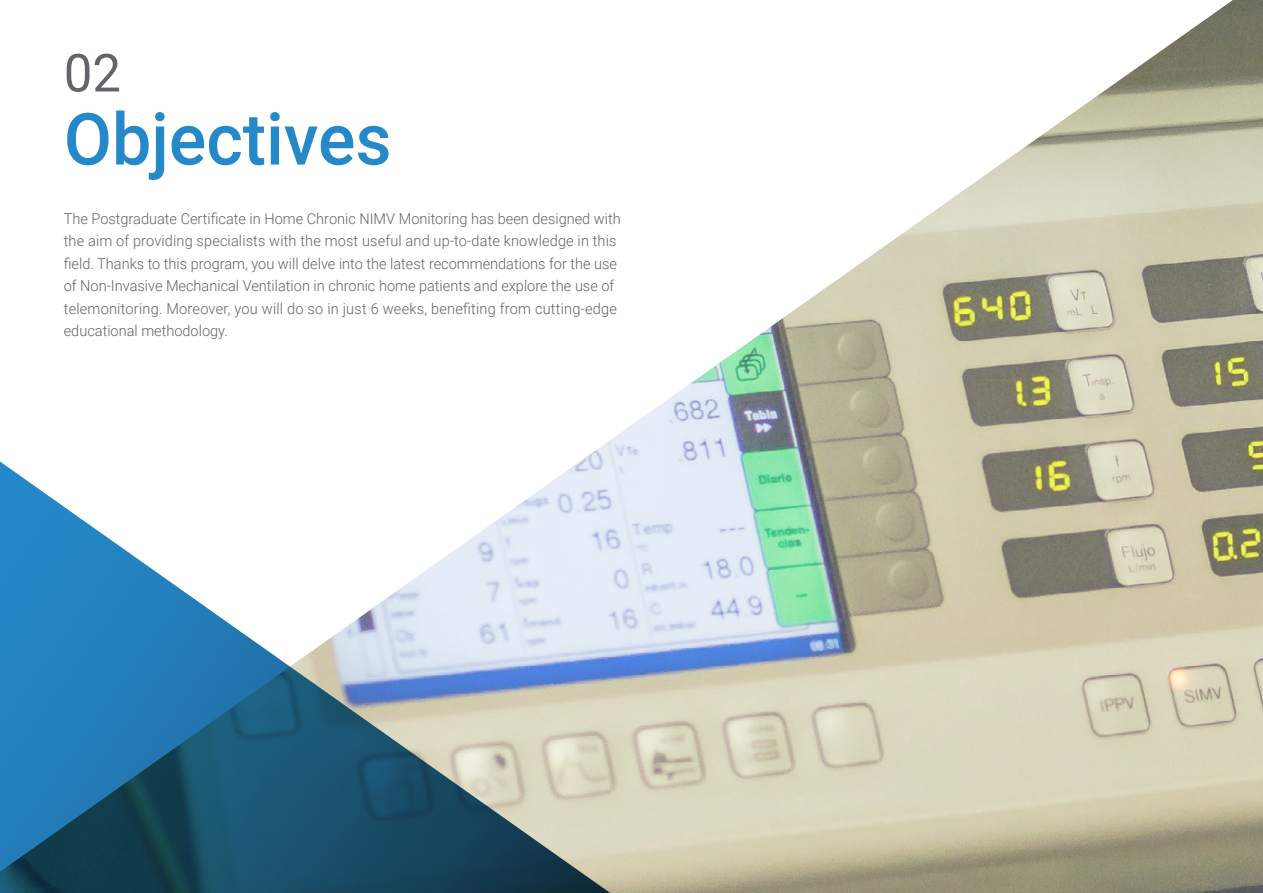
<style>
.page{position:relative;width:1263px;height:893px;background:#fff}
.page>*{position:absolute;margin:0;border:0;box-sizing:border-box;transform-origin:0 0}
.t1{font:500 72px "Roboto";color:#2488c9}
.t2{font:52.5px "Roboto";color:#61646a}
.t3{font:300 15px/22.5px "Roboto";color:#61646a}
</style>
<div class="page">
<img style="left:602px;top:0;width:661px;height:893px">
<svg style="left:0;top:446px;width:640px;height:447px"></svg>
<h2 class="t2" style="left:64px;top:36px;width:59px">02</h2>
<h1 class="t1" style="left:64px;top:89px;width:329px">Objectives</h1>
<p class="t3" style="left:64px;top:207px;width:558px">The Postgraduate Certificate in Home Chronic NIMV Monitoring has been designed with the aim of providing specialists with the most useful and up-to-date knowledge in this field. Thanks to this program, you will delve into the latest recommendations for the use of Non-Invasive Mechanical Ventilation in chronic home patients and explore the use of telemonitoring. Moreover, you will do so in just 6 weeks, benefiting from cutting-edge educational methodology.</p>
</div>
